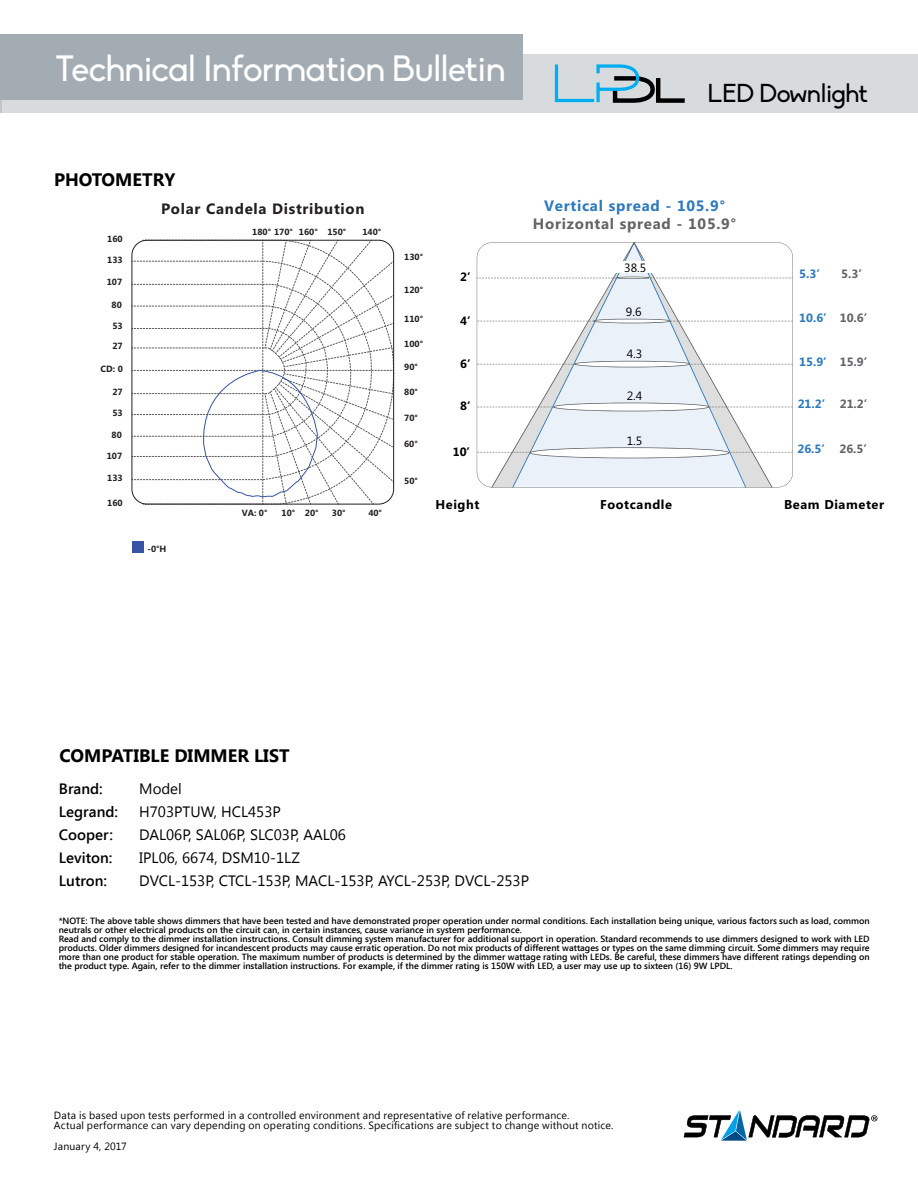
<style>
.page{position:relative;width:918px;height:1188px;background:#fff}
.page>*{position:absolute;margin:0;border:0;box-sizing:border-box;transform-origin:0 0}
.t1{font:36px "Biko";letter-spacing:-.015em;color:#fff}
.t2{font:25.5px "Biko";letter-spacing:-.015em;color:#000}
.t3{font:700 18px "Segoe UI";color:#000}
.t4{font:15px "Segoe UI";color:#000}
.t5{font:600 15px "Segoe UI";color:#000}
.t6{font:700 15px "Segoe UI";letter-spacing:.05em;color:#231f20}
.t7{font:700 15px "Segoe UI";letter-spacing:.05em;color:#626467}
.t8{font:700 15px "Segoe UI";letter-spacing:.05em;color:#2d7abd}
.t9{font:700 12.75px "Segoe UI";letter-spacing:.05em;color:#000}
.t10{font:700 12px "Segoe UI";color:#2d7abd}
.t11{font:700 12px "Segoe UI";color:#626467}
.t12{font:12px "Segoe UI";color:#010101}
.t13{font:700 12px "Segoe UI";color:#000}
.t14{font:10.5px/10.5px "Segoe UI";letter-spacing:.02em;color:#000}
.t15{font:600 9px/9px "Segoe UI";color:#000}
.t16{font:700 9px "Segoe UI";color:#231f20}
</style>
<div class="page">
<div style="left:0;top:55px;width:918px;height:58px;background:#d8dbde"></div>
<div style="left:0;top:35px;width:523px;height:65px;background:#a4acb3"></div>
<svg style="left:684px;top:1110px;width:193px;height:31px"></svg>
<svg style="left:555px;top:64px;width:130px;height:39px"></svg>
<div style="left:132px;top:541px;width:12px;height:11px;background:#3953a4"></div>
<svg style="left:132px;top:239px;width:262px;height:266px"></svg>
<svg style="left:477px;top:242px;width:316px;height:246px"></svg>
<div style="left:608px;top:261px;width:51px;height:12px;background:#fff"></div>
<h1 class="t1" style="left:55px;top:48px;width:452px">Technical Information Bulletin</h1>
<h3 class="t3" style="left:54px;top:167px;width:123px">PHOTOMETRY</h3>
<h2 class="t2" style="left:707px;top:79px;width:162px">LED Downlight</h2>
<h3 class="t8" style="left:544px;top:195px;width:183px">Vertical spread - 105.9°</h3>
<h3 class="t7" style="left:533px;top:213px;width:205px">Horizontal spread - 105.9°</h3>
<h3 class="t6" style="left:161px;top:198px;width:205px">Polar Candela Distribution</h3>
<p class="t16" style="left:252px;top:225px;width:96px">180° 170° 160° 150°</p>
<p class="t16" style="left:362px;top:225px;width:20px">140°</p>
<p class="t16" style="left:107px;top:232px;width:17px">160</p>
<p class="t16" style="left:107px;top:253px;width:17px">133</p>
<p class="t16" style="left:107px;top:276px;width:17px">107</p>
<p class="t16" style="left:112px;top:298px;width:12px">80</p>
<p class="t16" style="left:112px;top:320px;width:12px">53</p>
<p class="t16" style="left:112px;top:340px;width:12px">27</p>
<p class="t16" style="left:101px;top:363px;width:24px">CD: 0</p>
<p class="t16" style="left:112px;top:385px;width:12px">27</p>
<p class="t16" style="left:112px;top:406px;width:12px">53</p>
<p class="t16" style="left:112px;top:429px;width:12px">80</p>
<p class="t16" style="left:107px;top:449px;width:17px">107</p>
<p class="t16" style="left:107px;top:472px;width:17px">133</p>
<p class="t16" style="left:107px;top:497px;width:17px">160</p>
<h3 class="t9" style="left:435px;top:496px;width:46px">Height</h3>
<h3 class="t9" style="left:600px;top:496px;width:74px">Footcandle</h3>
<h3 class="t9" style="left:784px;top:496px;width:102px">Beam Diameter</h3>
<p class="t16" style="left:404px;top:250px;width:20px">130°</p>
<p class="t16" style="left:404px;top:283px;width:20px">120°</p>
<p class="t16" style="left:404px;top:312px;width:20px">110°</p>
<p class="t16" style="left:404px;top:337px;width:20px">100°</p>
<p class="t16" style="left:404px;top:360px;width:15px">90°</p>
<p class="t16" style="left:404px;top:386px;width:15px">80°</p>
<p class="t16" style="left:404px;top:411px;width:15px">70°</p>
<p class="t16" style="left:404px;top:437px;width:15px">60°</p>
<p class="t16" style="left:404px;top:474px;width:15px">50°</p>
<h3 class="t12" style="left:624px;top:260px;width:24px">38.5</h3>
<h3 class="t10" style="left:799px;top:265px;width:22px">5.3’</h3>
<h3 class="t10" style="left:799px;top:309px;width:29px">10.6’</h3>
<h3 class="t10" style="left:799px;top:353px;width:29px">15.9’</h3>
<h3 class="t10" style="left:798px;top:395px;width:29px">21.2’</h3>
<h3 class="t10" style="left:797px;top:440px;width:29px">26.5’</h3>
<h3 class="t11" style="left:841px;top:265px;width:22px">5.3’</h3>
<h3 class="t11" style="left:840px;top:309px;width:29px">10.6’</h3>
<h3 class="t11" style="left:840px;top:353px;width:29px">15.9’</h3>
<h3 class="t11" style="left:840px;top:395px;width:29px">21.2’</h3>
<h3 class="t11" style="left:839px;top:440px;width:29px">26.5’</h3>
<h3 class="t13" style="left:460px;top:268px;width:12px">2’</h3>
<h3 class="t13" style="left:460px;top:312px;width:12px">4’</h3>
<h3 class="t13" style="left:460px;top:355px;width:12px">6’</h3>
<h3 class="t13" style="left:460px;top:398px;width:12px">8’</h3>
<h3 class="t13" style="left:453px;top:443px;width:19px">10’</h3>
<h3 class="t12" style="left:626px;top:303px;width:17px">9.6</h3>
<h3 class="t12" style="left:627px;top:345px;width:17px">4.3</h3>
<h3 class="t12" style="left:627px;top:388px;width:17px">2.4</h3>
<h3 class="t12" style="left:627px;top:433px;width:17px">1.5</h3>
<p class="t16" style="left:242px;top:507px;width:27px">VA: 0°</p>
<p class="t16" style="left:282px;top:507px;width:39px">10° 20°</p>
<p class="t16" style="left:332px;top:507px;width:15px">30°</p>
<p class="t16" style="left:368px;top:507px;width:15px">40°</p>
<p class="t16" style="left:147px;top:543px;width:21px">-0°H</p>
<h3 class="t3" style="left:60px;top:743px;width:232px">COMPATIBLE DIMMER LIST</h3>
<h3 class="t5" style="left:59px;top:778px;width:45px">Brand:</h3>
<h3 class="t4" style="left:139px;top:778px;width:44px">Model</h3>
<h3 class="t5" style="left:59px;top:801px;width:61px">Legrand:</h3>
<h3 class="t4" style="left:139px;top:801px;width:143px">H703PTUW, HCL453P</h3>
<h3 class="t5" style="left:59px;top:824px;width:56px">Cooper:</h3>
<h3 class="t4" style="left:139px;top:824px;width:208px">DAL06P, SAL06P, SLC03P, AAL06</h3>
<h3 class="t5" style="left:59px;top:847px;width:55px">Leviton:</h3>
<h3 class="t4" style="left:139px;top:847px;width:162px">IPL06, 6674, DSM10-1LZ</h3>
<h3 class="t5" style="left:59px;top:870px;width:50px">Lutron:</h3>
<h3 class="t4" style="left:139px;top:870px;width:391px">DVCL-153P, CTCL-153P, MACL-153P, AYCL-253P, DVCL-253P</h3>
<p class="t15" style="left:59px;top:916px;width:813px">*NOTE: The above table shows dimmers that have been tested and have demonstrated proper operation under normal conditions. Each installation being unique, various factors such as load, common neutrals or other electrical products on the circuit can, in certain instances, cause variance in system performance.<br>Read and comply to the dimmer installation instructions. Consult dimming system manufacturer for additional support in operation. Standard recommends to use dimmers designed to work with LED products. Older dimmers designed for incandescent products may cause erratic operation. Do not mix products of different wattages or types on the same dimming circuit. Some dimmers may require more than one product for stable operation. The maximum number of products is determined by the dimmer wattage rating with LEDs. Be careful, these dimmers have different ratings depending on the product type. Again, refer to the dimmer installation instructions. For example, if the dimmer rating is 150W with LED, a user may use up to sixteen (16) 9W LPDL.</p>
<p class="t14" style="left:54px;top:1109px;width:561px">Data is based upon tests performed in a controlled environment and representative of relative performance.<br>Actual performance can vary depending on operating conditions. Specifications are subject to change without notice.</p>
<p class="t14" style="left:54px;top:1141px;width:74px">January 4, 2017</p>
</div>
